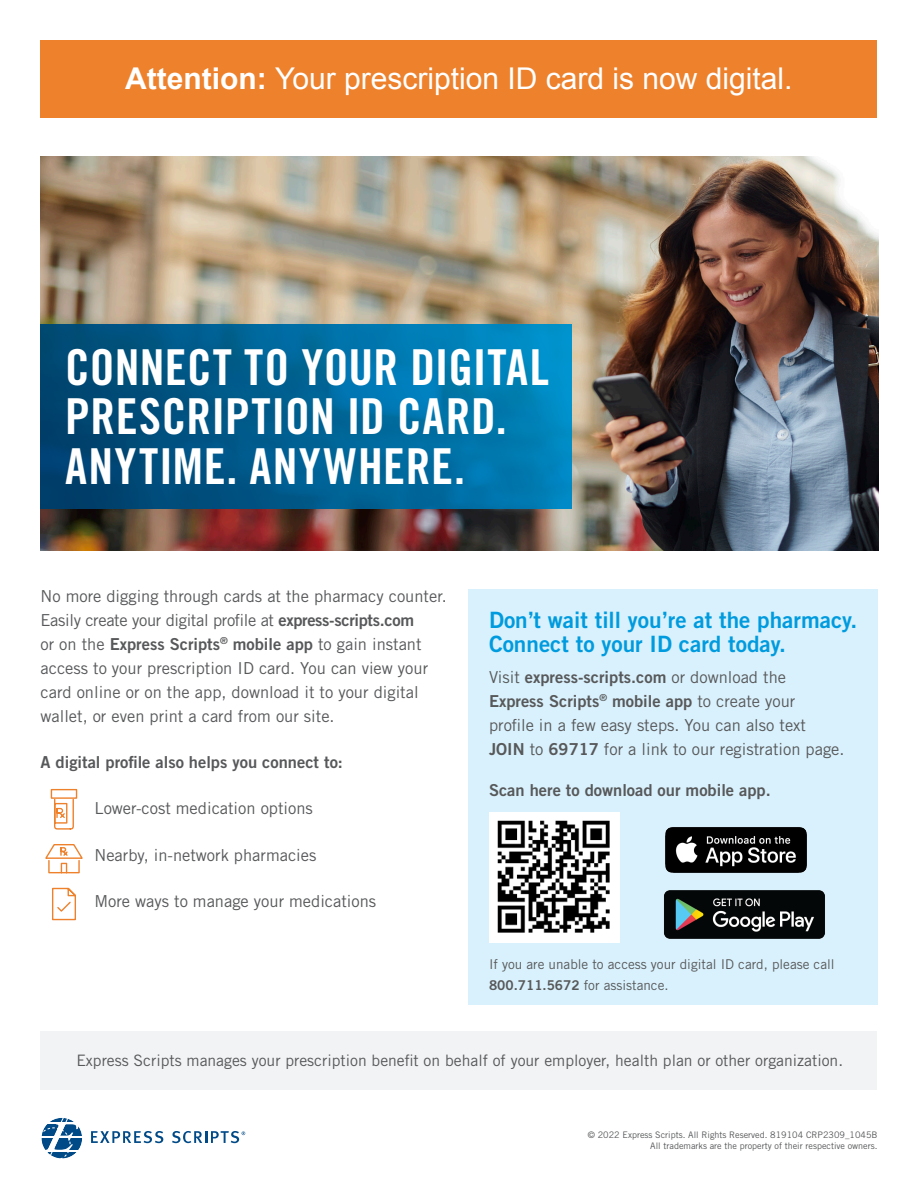
<style>
.page{position:relative;width:918px;height:1188px;background:#fff}
.page>*{position:absolute;margin:0;border:0;box-sizing:border-box;transform-origin:0 0}
.t1{font:49.5px/49.5px "Trade Gothic Bold Cond Twenty";letter-spacing:.01em;color:#fff}
.t2{font:30px "Arial";color:#fff}
.t3{font:22.5px/24px "Trade Gothic Bold Two";color:#009bde}
.t4{font:16.5px/24px "Trade Gothic";color:#57585a}
.t5{font:16.5px "Trade Gothic Bold Two";color:#57585a}
.t6{font:15.75px "Trade Gothic";color:#57585a}
.t7{font:13.5px/21px "Trade Gothic";color:#57585a}
.t8{font:9px "Trade Gothic";color:#57585a}
.s1{font-weight:700}
.s2{font-family:"Trade Gothic Bold Two"}
</style>
<div class="page">
<div style="left:40px;top:1032px;width:838px;height:58px;background:#f2f3f4"></div>
<div style="left:468px;top:589px;width:410px;height:415px;background:#d9f1fc"></div>
<svg style="left:91px;top:1131px;width:72px;height:12px"></svg>
<svg style="left:172px;top:1131px;width:73px;height:12px"></svg>
<svg style="left:41px;top:1118px;width:41px;height:41px"></svg>
<img style="left:40px;top:156px;width:839px;height:395px">
<svg style="left:40px;top:324px;width:532px;height:185px"></svg>
<div style="left:40px;top:40px;width:838px;height:78px;background:#ee812c"></div>
<div style="left:489px;top:812px;width:130px;height:130px;background:#fff"></div>
<img style="left:497px;top:820px;width:113px;height:113px">
<div style="left:51px;top:789px;width:26px;height:10px;border:1px solid #ee812c"></div>
<svg style="left:53px;top:798px;width:22px;height:32px"></svg>
<svg style="left:45px;top:844px;width:38px;height:30px"></svg>
<svg style="left:52px;top:887px;width:24px;height:34px"></svg>
<img style="left:665px;top:827px;width:142px;height:46px">
<img style="left:664px;top:890px;width:161px;height:49px">
<p class="t2" style="left:125px;top:59px;width:669px"><span class="s1">Attention:</span> Your prescription ID card is now digital.</p>
<p class="t1" style="left:65px;top:342px;width:486px">CONNECT TO YOUR DIGITAL<br>PRESCRIPTION ID CARD.<br>ANYTIME. ANYWHERE.</p>
<p class="t4" style="left:40px;top:583px;width:408px">No more digging through cards at the pharmacy counter.<br>Easily create your digital profile at <span class="s2">express-scripts.com<br></span>or on the <span class="s2">Express Scripts</span><sup>®</sup> <span class="s2">mobile app</span> to gain instant access to your prescription ID card. You can view your card online or on the app, download it to your digital wallet, or even print a card from our site.</p>
<p class="t5" style="left:40px;top:751px;width:304px">A digital profile also helps you connect to:</p>
<p class="t4" style="left:94px;top:796px;width:220px">Lower-cost medication options</p>
<p class="t4" style="left:94px;top:843px;width:223px">Nearby, in-network pharmacies</p>
<p class="t4" style="left:94px;top:889px;width:283px">More ways to manage your medications</p>
<p class="t3" style="left:489px;top:608px;width:370px">Don’t wait till you’re at the pharmacy.<br>Connect to your ID card today.</p>
<p class="t4" style="left:489px;top:665px;width:357px">Visit <span class="s2">express-scripts.com</span> or download the <span class="s2">Express Scripts</span><sup>®</sup> <span class="s2">mobile app</span> to create your<br>profile in a few easy steps. You can also text <span class="s2">JOIN</span> to <span class="s2">69717</span> for a link to our registration page.</p>
<p class="t5" style="left:489px;top:780px;width:283px">Scan here to download our mobile app.</p>
<p class="t7" style="left:489px;top:953px;width:347px">If you are unable to access your digital ID card, please call<br><span class="s2">800.711.5672</span> for assistance.</p>
<p class="t6" style="left:76px;top:1051px;width:768px">Express Scripts manages your prescription benefit on behalf of your employer, health plan or other organization.</p>
<p class="t8" style="left:588px;top:1130px;width:291px">© 2022 Express Scripts. All Rights Reserved. 819104 CRP2309_1045B</p>
<p class="t8" style="left:650px;top:1140px;width:229px">All trademarks are the property of their respective owners.</p>
</div>
